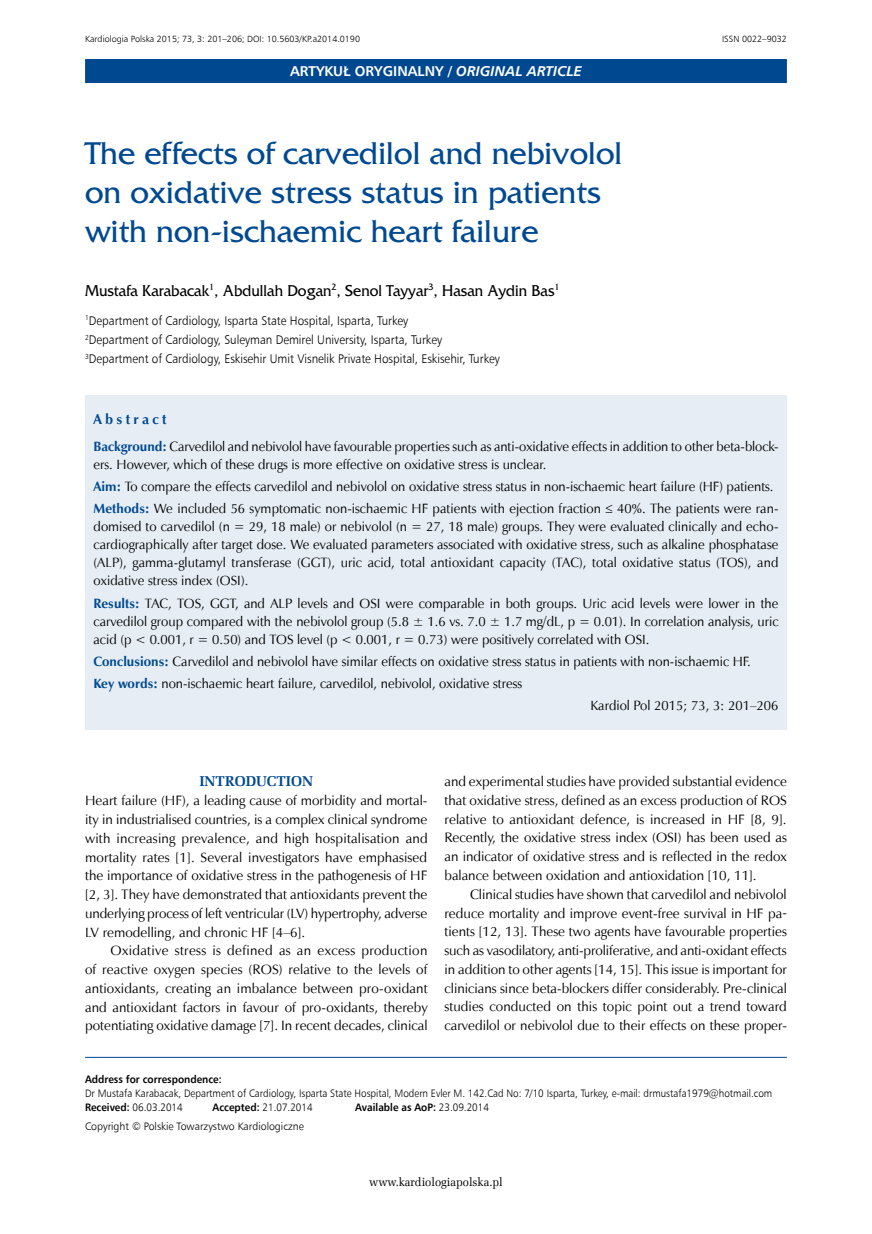
<style>
.page{position:relative;width:872px;height:1234px;background:#fff}
.page>*{position:absolute;margin:0;border:0;box-sizing:border-box;transform-origin:0 0}
.t1{font:33px/39px "France";color:#004990}
.t2{font:16.5px "France";color:#000;scale:.94 1}
.t3{font:700 14.25px "Humnst 777 EU";color:#fff}
.t4{font:700 14.25px "Zapf Ellipt EU";color:#004990}
.t5{font:700 14.25px "Zapf Humnst EU";letter-spacing:.23em;color:#004990}
.t6{font:13.65px/18.8px "Zapf Humnst EU";color:#000;text-align:justify}
.t7{font:13.5px/18px "Zapf Humnst EU";color:#000}
.t8{font:12.6px/19.2px "Humnst 777 Lt EU";color:#000;scale:.93 1}
.t9{font:12px "Zapf Ellipt EU";color:#000;scale:.95 1}
.t10{font:10.8px/14.2px "Humnst 777 Lt EU";color:#000;scale:.92 1}
.t11{font:700 10.8px "Humnst 777 EU";color:#000;scale:.92 1}
.t12{font:10.8px "Humnst 777 Lt EU";color:#000}
.t13{font:9px "Humnst 777 Lt EU";color:#000}
.s1{font-style:italic}
.s2{font-weight:700;color:#004990}
.s3{font-family:"Humnst 777 EU";font-weight:700}
.s4{font-family:"Humnst 777 Lt EU";font-weight:400}
</style>
<div class="page">
<div style="left:85px;top:59px;width:702px;height:24px;background:#004990"></div>
<div style="left:85px;top:395px;width:702px;height:335px;background:#e6edf4"></div>
<hr style="left:85px;top:1056px;width:702px;height:1px;background:#004990">
<p class="t13" style="left:85px;top:33px;width:276px">Kardiologia Polska 2015; 73, 3: 201–206; DOI: 10.5603/KP.a2014.0190</p>
<p class="t13" style="left:722px;top:33px;width:66px">ISSN 0022–9032</p>
<p class="t3" style="left:290px;top:62px;width:293px">ARTYKUŁ ORYGINALNy / <span class="s1">ORIGINAL ARTICLE</span></p>
<h1 class="t1" style="left:85px;top:134px;width:539px">The effects of carvedilol and nebivolol on oxidative stress status in patients with non-ischaemic heart failure</h1>
<p class="t2" style="left:85px;top:281px;width:506px">Mustafa Karabacak<sup>1</sup>, Abdullah Dogan<sup>2</sup>, Senol Tayyar<sup>3</sup>, Hasan Aydin Bas<sup>1</sup></p>
<p class="t8" style="left:85px;top:310px;width:447px"><sup>1</sup>Department of Cardiology, Isparta State Hospital, Isparta, Turkey<br><sup>2</sup>Department of Cardiology, Suleyman Demirel University, Isparta, Turkey<br><sup>3</sup>Department of Cardiology, Eskisehir Umit Visnelik Private Hospital, Eskisehir, Turkey</p>
<p class="t5" style="left:94px;top:410px;width:75px">Abstract</p>
<p class="t7" style="left:94px;top:437px;width:686px"><span class="s2">Background:</span> Carvedilol and nebivolol have favourable properties such as anti-oxidative effects in addition to other beta-block&shy;ers. However, which of these drugs is more effective on oxidative stress is unclear.</p>
<p class="t7" style="left:94px;top:475px;width:686px;line-height:22.4px"><span class="s2">Aim:</span> To compare the effects carvedilol and nebivolol on oxidative stress status in non-ischaemic heart failure (HF) patients.<br><span class="s2">Methods:</span> We included 56 symptomatic non-ischaemic HF patients with ejection fraction ≤ 40%. The patients were ran-</p>
<p class="t7" style="left:94px;top:517px;width:686px;text-align:justify">domised to carvedilol (n = 29, 18 male) or nebivolol (n = 27, 18 male) groups. They were evaluated clinically and echo&shy;cardiographically after target dose. We evaluated parameters associated with oxidative stress, such as alkaline phosphatase (ALP), gamma-glutamyl transferase (GGT), uric acid, total antioxidant capacity (TAC), total oxidative status (TOS), and oxidative stress index (OSI).</p>
<p class="t7" style="left:94px;top:594px;width:686px;text-align:justify"><span class="s2">Results:</span> TAC, TOS, GGT, and ALP levels and OSI were comparable in both groups. Uric acid levels were lower in the carvedilol group compared with the nebivolol group (5.8 ± 1.6 vs. 7.0 ± 1.7 mg/dL, p = 0.01). In correlation analysis, uric acid (p &lt; 0.001, r = 0.50) and TOS level (p &lt; 0.001, r = 0.73) were positively correlated with OSI.</p>
<p class="t7" style="left:94px;top:652px;width:658px"><span class="s2">Conclusions:</span> Carvedilol and nebivolol have similar effects on oxidative stress status in patients with non-ischaemic HF.</p>
<p class="t7" style="left:94px;top:674px;width:430px"><span class="s2">Key words:</span> non-ischaemic heart failure, carvedilol, nebivolol, oxidative stress</p>
<p class="t7" style="left:590px;top:696px;width:189px">Kardiol Pol 2015; 73, 3: 201–206</p>
<p class="t4" style="left:199px;top:772px;width:115px">INTRODUCTION</p>
<p class="t6" style="left:85px;top:791px;width:344px">Heart failure (HF), a leading cause of morbidity and mortal&shy;ity in industrialised countries, is a complex clinical syndrome with increasing prevalence, and high hospitalisation and mortality rates [1]. Several investigators have emphasised the importance of oxidative stress in the pathogenesis of HF [2, 3]. They have demonstrated that antioxidants prevent the underlying process of left ventricular (LV) hypertrophy, adverse LV remodelling, and chronic HF [4–6].</p>
<p class="t6" style="left:85px;top:941px;width:344px;text-indent:25px">Oxidative stress is defined as an excess production of reactive oxygen species (ROS) relative to the levels of antioxidants, creating an imbalance between pro-oxidant and antioxidant factors in favour of pro-oxidants, thereby potentiating oxidative damage [7]. In recent decades, clinical</p>
<p class="t6" style="left:444px;top:772px;width:344px">and experimental studies have provided substantial evidence that oxidative stress, defined as an excess production of ROS relative to antioxidant defence, is increased in HF [8, 9].<br>Recently, the oxidative stress index (OSI) has been used as an indicator of oxidative stress and is reflected in the redox balance between oxidation and antioxidation [10, 11].</p>
<p class="t6" style="left:444px;top:884px;width:344px;text-indent:25px">Clinical studies have shown that carvedilol and nebivolol reduce mortality and improve event-free survival in HF pa&shy;tients [12, 13]. These two agents have favourable properties such as vasodilatory, anti-proliferative, and anti-oxidant effects in addition to other agents [14, 15]. This issue is important for clinicians since beta-blockers differ considerably. Pre-clinical studies conducted on this topic point out a trend toward carvedilol or nebivolol due to their effects on these proper-</p>
<p class="t11" style="left:85px;top:1071px;width:150px">Address for correspondence:</p>
<p class="t10" style="left:85px;top:1085px;width:748px">Dr Mustafa Karabacak, Department of Cardiology, Isparta State Hospital, Modern Evler M. 142.Cad No: 7/10 Isparta, Turkey, e-mail: drmustafa1979@hotmail.com<br><span class="s3">Received:</span> 06.03.2014</p>
<p class="t10" style="left:213px;top:1099px;width:110px"><span class="s3">Accepted:</span> 21.07.2014</p>
<p class="t11" style="left:355px;top:1100px;width:147px">Available as AoP: <span class="s4">23.09.2014</span></p>
<p class="t12" style="left:85px;top:1118px;width:220px">Copyright © Polskie Towarzystwo Kardiologiczne</p>
<p class="t9" style="left:369px;top:1174px;width:142px">www.kardiologiapolska.pl</p>
</div>
